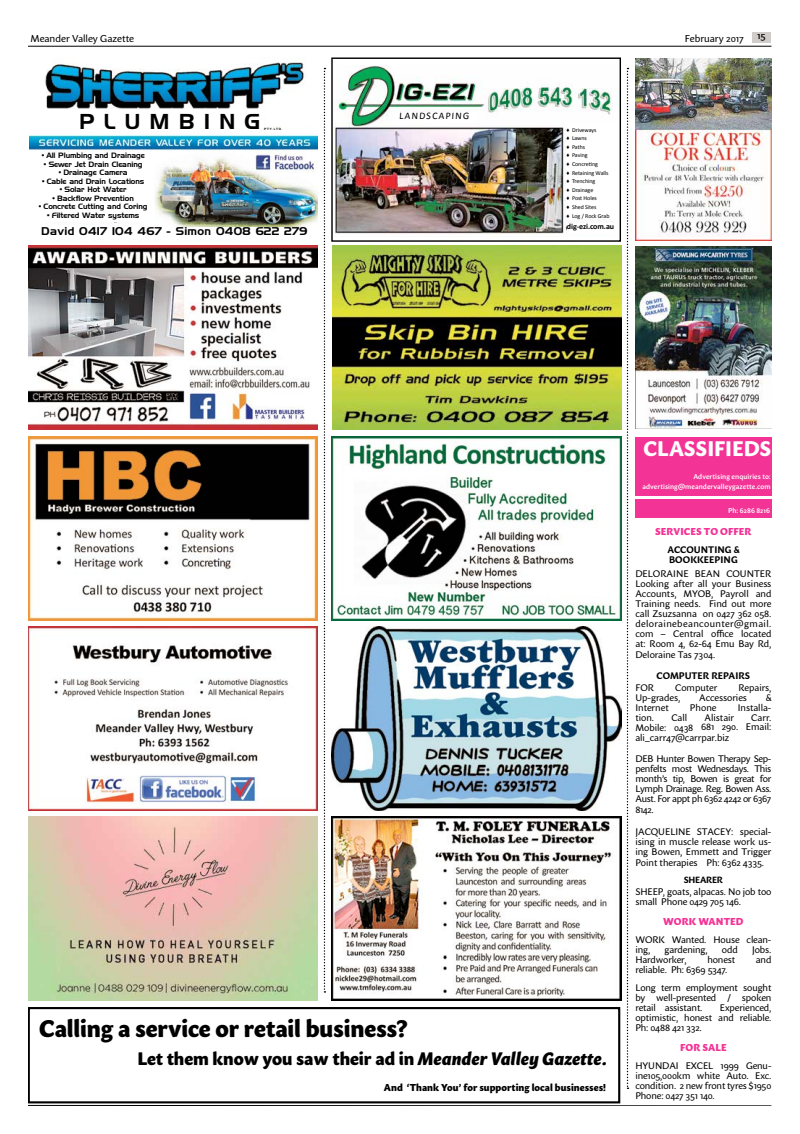
<style>
.page{position:relative;width:800px;height:1134px;background:#fff}
.page>*{position:absolute;margin:0;border:0;box-sizing:border-box;transform-origin:0 0}
.t1{font:900 24px "Sharik Sans";letter-spacing:-.005em;color:#000}
.t2{font:800 21px "Sharik Sans";letter-spacing:-.005em;color:#fff}
.t3{font:21px "Handel Gothic";letter-spacing:.43em;color:#000}
.t4{font:900 18px "Sharik Sans";color:#000}
.t5{font:11px "Handel Gothic";letter-spacing:.03em;color:#000}
.t6{font:900 10px "Sharik Sans";letter-spacing:.005em;color:#000}
.t7{font:10px "Sharik Sans";color:#000}
.t8{font:900 10px "Sharik Sans";letter-spacing:.01em;color:#f43396}
.t9{font:10px "Calibri";color:#000}
.t10{font:500 10px "Sharik Sans";color:#000}
.t11{font:9.5px/10px "Sharik Sans";letter-spacing:-.01em;color:#000;text-align:justify}
.t12{font:700 9.5px/10px "Sharik Sans";letter-spacing:.005em;color:#000}
.t13{font:700 9px "Sharik Sans";letter-spacing:-.03em;color:#000}
.t14{font:700 8px "Calibri";letter-spacing:-.01em;color:#000}
.t15{font:7.5px "Handel Gothic";letter-spacing:-.01em;color:#000}
.t16{font:600 7px/10px "Sharik Sans";letter-spacing:.01em;color:#fff;text-align:right}
.t17{font:6px/8.6px "Calibri";letter-spacing:-.01em;color:#000}
.t18{font:3px "Handel Gothic";letter-spacing:.26em;color:#000}
.s1{font-family:"Arial"}
.s2{font-style:italic}
</style>
<div class="page">
<div style="left:751px;top:32px;width:19px;height:11px;background:#cfccca"></div>
<hr style="left:28px;top:46px;width:743px;height:1px;background:#000">
<svg style="left:28px;top:1105px;width:743px;height:1px"></svg>
<svg style="left:626px;top:68px;width:2px;height:1021px"></svg>
<img style="left:332px;top:246px;width:288px;height:184px">
<svg style="left:323px;top:68px;width:2px;height:925px"></svg>
<div style="left:28px;top:1007px;width:592px;height:96px;border:2px solid #000"></div>
<img style="left:28px;top:436px;width:289px;height:185px">
<img style="left:331px;top:436px;width:289px;height:185px">
<div style="left:635px;top:438px;width:136px;height:58px;background:#f43396"></div>
<div style="left:635px;top:499px;width:136px;height:19px;background:#f43396"></div>
<img style="left:29px;top:60px;width:288px;height:167px">
<div style="left:68px;top:114px;width:196px;height:16px;background:#fff"></div>
<div style="left:264px;top:127px;width:18px;height:5px;background:#fff"></div>
<div style="left:32px;top:153px;width:121px;height:69px;background:#fff"></div>
<img style="left:333px;top:66px;width:285px;height:168px">
<div style="left:331px;top:58px;width:289px;height:184px;border:1px solid #000"></div>
<div style="left:566px;top:122px;width:50px;height:97px;background:#fff"></div>
<div style="left:566px;top:223px;width:51px;height:10px;background:#fff"></div>
<div style="left:399px;top:112px;width:77px;height:11px;background:#fff"></div>
<img style="left:28px;top:626px;width:289px;height:185px">
<img style="left:331px;top:816px;width:289px;height:184px">
<img style="left:28px;top:816px;width:289px;height:184px">
<img style="left:28px;top:246px;width:289px;height:184px">
<img style="left:635px;top:247px;width:136px;height:182px">
<img style="left:635px;top:59px;width:136px;height:182px">
<img style="left:331px;top:626px;width:289px;height:185px">
<p class="t7" style="left:30px;top:32px;width:105px">Meander Valley Gazette</p>
<p class="t10" style="left:756px;top:29px;width:10px">15</p>
<p class="t7" style="left:684px;top:32px;width:60px">February 2017</p>
<h2 class="t3" style="left:79px;top:112px;width:182px">PLUMBING</h2>
<p class="t18" style="left:264px;top:127px;width:20px">PTY.LTD.</p>
<p class="t15" style="left:41px;top:152px;width:105px">• All Plumbing and Drainage</p>
<p class="t15" style="left:43px;top:161px;width:101px">• Sewer Jet Drain Cleaning</p>
<p class="t15" style="left:58px;top:169px;width:71px">• Drainage Camera</p>
<p class="t15" style="left:41px;top:178px;width:105px">• Cable and Drain Locations</p>
<p class="t15" style="left:59px;top:186px;width:69px">• Solar Hot Water</p>
<p class="t15" style="left:51px;top:195px;width:84px">• Backflow Prevention</p>
<p class="t15" style="left:38px;top:203px;width:111px">• Concrete Cutting and Coring</p>
<p class="t15" style="left:46px;top:212px;width:95px">• Filtered Water systems</p>
<p class="t5" style="left:41px;top:226px;width:267px">David 0417 104 467 - Simon 0408 622 279</p>
<p class="t9" style="left:399px;top:110px;width:72px">LANDSCAPING</p>
<p class="t17" style="left:566px;top:125px;width:45px"><span class="s1">♦</span> Driveways<br><span class="s1">♦</span> Lawns<br><span class="s1">♦</span> Paths<br><span class="s1">♦</span> Paving<br><span class="s1">♦</span> Concreting<br><span class="s1">♦</span> Retaining Walls <span class="s1">♦</span> Trenching<br><span class="s1">♦</span> Drainage<br><span class="s1">♦</span> Post Holes<br><span class="s1">♦</span> Shed Sites<br><span class="s1">♦</span> Log / Rock Grab</p>
<p class="t14" style="left:566px;top:221px;width:49px">dig-ezi.com.au</p>
<h1 class="t1" style="left:39px;top:1011px;width:369px">Calling a service or retail business?</h1>
<h3 class="t4" style="left:137px;top:1046px;width:471px">Let them know you saw their ad in <span class="s2">Meander Valley Gazette</span>.</h3>
<p class="t6" style="left:384px;top:1080px;width:223px">And ‘Thank You’ for supporting local businesses!</p>
<h2 class="t2" style="left:643px;top:434px;width:129px">CLASSIFIEDS</h2>
<p class="t16" style="left:642px;top:471px;width:130px">Advertising enquiries to: advertising@meandervalleygazette.com</p>
<p class="t16" style="left:728px;top:506px;width:43px">Ph: 6286 8216</p>
<p class="t8" style="left:655px;top:524px;width:98px">SERVICES TO OFFER</p>
<p class="t12" style="left:667px;top:544px;width:74px">ACCOUNTING &amp;<br>BOOKKEEPING</p>
<p class="t11" style="left:635px;top:568px;width:137px">DELORAINE BEAN COUNTER Looking after all your Business Accounts, MYOB, Payroll and Training needs. Find out more call Zsuzsanna on 0427 362 058. delorainebeancounter@gmail. com – Central office located at: Room 4, 62-64 Emu Bay Rd,</p>
<p class="t11" style="left:635px;top:649px;width:81px">Deloraine Tas 7304.</p>
<p class="t12" style="left:656px;top:670px;width:95px">COMPUTER REPAIRS</p>
<p class="t11" style="left:635px;top:682px;width:20px">FOR</p>
<p class="t11" style="left:674px;top:682px;width:44px">Computer</p>
<p class="t11" style="left:738px;top:682px;width:34px">Repairs,</p>
<p class="t11" style="left:635px;top:692px;width:46px">Up-grades,</p>
<p class="t11" style="left:699px;top:692px;width:49px">Accessories</p>
<p class="t11" style="left:765px;top:692px;width:7px">&amp;</p>
<p class="t11" style="left:635px;top:702px;width:35px">Internet</p>
<p class="t11" style="left:689px;top:702px;width:28px">Phone</p>
<p class="t11" style="left:737px;top:702px;width:35px">Installa-</p>
<p class="t11" style="left:635px;top:712px;width:20px">tion.</p>
<p class="t11" style="left:671px;top:712px;width:17px">Call</p>
<p class="t11" style="left:704px;top:712px;width:31px">Alistair</p>
<p class="t11" style="left:635px;top:713px;width:137px;line-height:9px;text-align:right">Carr.<br>Mobile: 0438 681 290. Email:</p>
<p class="t11" style="left:635px;top:732px;width:95px">ali_carr47@carrpar.biz</p>
<p class="t11" style="left:635px;top:753px;width:137px">DEB Hunter Bowen Therapy Sep&shy;penfelts most Wednesdays. This month’s tip, Bowen is great for Lymph Drainage. Reg. Bowen Ass.<br>Aust. For appt ph 6362 4242 or 6367</p>
<p class="t11" style="left:635px;top:804px;width:20px">8142.</p>
<p class="t11" style="left:635px;top:826px;width:137px">JACQUELINE STACEY: special&shy;ising in muscle release work us&shy;ing Bowen, Emmett and Trigger</p>
<p class="t11" style="left:635px;top:857px;width:130px">Point therapies Ph: 6362 4335.</p>
<p class="t13" style="left:683px;top:873px;width:40px">SHEARER</p>
<p class="t11" style="left:635px;top:886px;width:137px">SHEEP, goats, alpacas. No job too small Phone 0429 705 146.</p>
<p class="t8" style="left:663px;top:914px;width:82px">WORK WANTED</p>
<p class="t11" style="left:635px;top:934px;width:137px">WORK Wanted. House clean&shy;ing,</p>
<p class="t11" style="left:664px;top:944px;width:45px">gardening,</p>
<p class="t11" style="left:721px;top:944px;width:17px">odd</p>
<p class="t11" style="left:751px;top:944px;width:21px">Jobs.</p>
<p class="t11" style="left:635px;top:954px;width:53px">Hardworker,</p>
<p class="t11" style="left:707px;top:954px;width:29px">honest</p>
<p class="t11" style="left:755px;top:954px;width:17px">and</p>
<p class="t11" style="left:635px;top:960px;width:137px;line-height:18px">reliable. Ph: 6369 5347.<br>Long term employment sought</p>
<p class="t11" style="left:635px;top:992px;width:137px">by well-presented / spoken retail assistant.</p>
<p class="t11" style="left:635px;top:1002px;width:137px;text-indent:85px">Experienced, optimistic, honest and reliable.<br>Ph: 0488 421 332.</p>
<p class="t8" style="left:679px;top:1040px;width:48px">FOR SALE</p>
<p class="t11" style="left:635px;top:1060px;width:137px">HYUNDAI EXCEL 1999 Genu&shy;ine105,000km white Auto. Exc. condition. 2 new front tyres $1950<br>Phone: 0427 351 140.</p>
</div>
